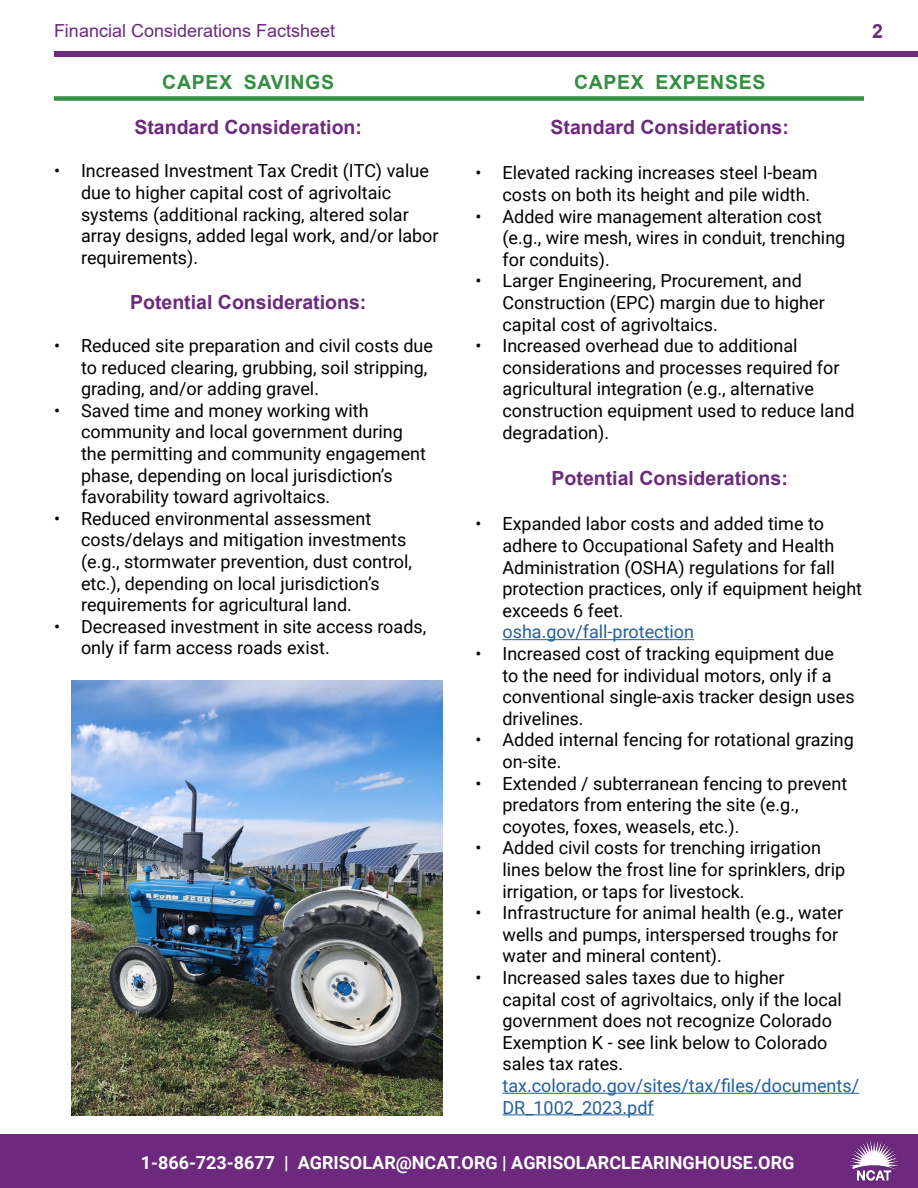
<style>
.page{position:relative;width:918px;height:1188px;background:#fff}
.page>*{position:absolute;margin:0;border:0;box-sizing:border-box;transform-origin:0 0}
.t1{font:700 19.5px "Arial";color:#6d297e}
.t2{font:700 19.5px "Arial";letter-spacing:.035em;color:#338e41}
.t3{font:18px/21.6px "Roboto";color:#000}
.t4{font:18px/21.6px "Roboto";color:#215e9e}
.t5{font:700 18px "Roboto";color:#fff}
.t6{font:18px "Arial";color:#6d297e}
</style>
<div class="page">
<div style="left:54px;top:51px;width:864px;height:6px;background:#6d297e"></div>
<div style="left:0;top:1134px;width:918px;height:54px;background:#6d297e"></div>
<img style="left:851px;top:1142px;width:48px;height:39px">
<hr style="left:502px;top:639px;width:192px;height:1px;background:#215e9e">
<hr style="left:502px;top:1093px;width:357px;height:1px;background:#215e9e">
<hr style="left:502px;top:1114px;width:152px;height:1px;background:#215e9e">
<img style="left:72px;top:680px;width:370px;height:436px">
<div style="left:54px;top:96px;width:810px;height:5px;background:#338e41"></div>
<p class="t6" style="left:54px;top:18px;width:283px">Financial Considerations Factsheet</p>
<p class="t2" style="left:162px;top:69px;width:173px">CAPEX SAVINGS</p>
<p class="t1" style="left:134px;top:114px;width:229px">Standard Consideration:</p>
<p class="t3" style="left:81px;top:160px;width:359px;text-indent:-27px">• Increased Investment Tax Credit (ITC) value due to higher capital cost of agrivoltaic systems (additional racking, altered solar array designs, added legal work, and/or labor requirements).</p>
<p class="t1" style="left:130px;top:288px;width:238px">Potential Considerations:</p>
<p class="t3" style="left:81px;top:334px;width:354px;text-indent:-27px">• Reduced site preparation and civil costs due to reduced clearing, grubbing, soil stripping, grading, and/or adding gravel.</p>
<p class="t3" style="left:81px;top:399px;width:347px;text-indent:-27px">• Saved time and money working with community and local government during the permitting and community engagement phase, depending on local jurisdiction’s favorability toward agrivoltaics.</p>
<p class="t3" style="left:81px;top:507px;width:333px;text-indent:-27px">• Reduced environmental assessment costs/delays and mitigation investments (e.g., stormwater prevention, dust control, etc.), depending on local jurisdiction’s requirements for agricultural land.</p>
<p class="t3" style="left:81px;top:615px;width:347px;text-indent:-27px">• Decreased investment in site access roads, only if farm access roads exist.</p>
<p class="t1" style="left:872px;top:18px;width:12px">2</p>
<p class="t2" style="left:574px;top:69px;width:193px">CAPEX EXPENSES</p>
<p class="t1" style="left:551px;top:114px;width:240px">Standard Considerations:</p>
<p class="t3" style="left:502px;top:161px;width:317px;text-indent:-27px">• Elevated racking increases steel I-beam costs on both its height and pile width.</p>
<p class="t3" style="left:502px;top:205px;width:344px;text-indent:-27px">• Added wire management alteration cost (e.g., wire mesh, wires in conduit, trenching for conduits).</p>
<p class="t3" style="left:502px;top:269px;width:324px;text-indent:-27px">• Larger Engineering, Procurement, and<br>Construction (EPC) margin due to higher capital cost of agrivoltaics.</p>
<p class="t3" style="left:502px;top:334px;width:353px;text-indent:-27px">• Increased overhead due to additional considerations and processes required for agricultural integration (e.g., alternative construction equipment used to reduce land degradation).</p>
<p class="t1" style="left:552px;top:465px;width:238px">Potential Considerations:</p>
<p class="t3" style="left:502px;top:512px;width:361px;text-indent:-27px">• Expanded labor costs and added time to adhere to Occupational Safety and Health Administration (OSHA) regulations for fall protection practices, only if equipment height exceeds 6 feet.</p>
<p class="t4" style="left:502px;top:620px;width:193px">osha.gov/fall-protection</p>
<p class="t3" style="left:502px;top:642px;width:354px;text-indent:-27px">• Increased cost of tracking equipment due<br>to the need for individual motors, only if a conventional single-axis tracker design uses drivelines.</p>
<p class="t3" style="left:502px;top:728px;width:353px;text-indent:-27px">• Added internal fencing for rotational grazing on-site.</p>
<p class="t3" style="left:502px;top:772px;width:346px;text-indent:-27px">• Extended / subterranean fencing to prevent predators from entering the site (e.g., coyotes, foxes, weasels, etc.).</p>
<p class="t3" style="left:502px;top:836px;width:344px;text-indent:-27px">• Added civil costs for trenching irrigation lines below the frost line for sprinklers, drip irrigation, or taps for livestock.</p>
<p class="t3" style="left:502px;top:901px;width:342px;text-indent:-27px">• Infrastructure for animal health (e.g., water wells and pumps, interspersed troughs for water and mineral content).</p>
<p class="t3" style="left:502px;top:966px;width:341px;text-indent:-27px">• Increased sales taxes due to higher capital cost of agrivoltaics, only if the local government does not recognize Colorado Exemption K - see link below to Colorado sales tax rates.</p>
<p class="t4" style="left:502px;top:1074px;width:358px">tax.colorado.gov/sites/tax/files/documents/<br>DR_1002_2023.pdf</p>
<p class="t5" style="left:141px;top:1150px;width:655px">1-866-723-8677 | AGRISOLAR@NCAT.ORG | AGRISOLARCLEARINGHOUSE.ORG</p>
</div>
